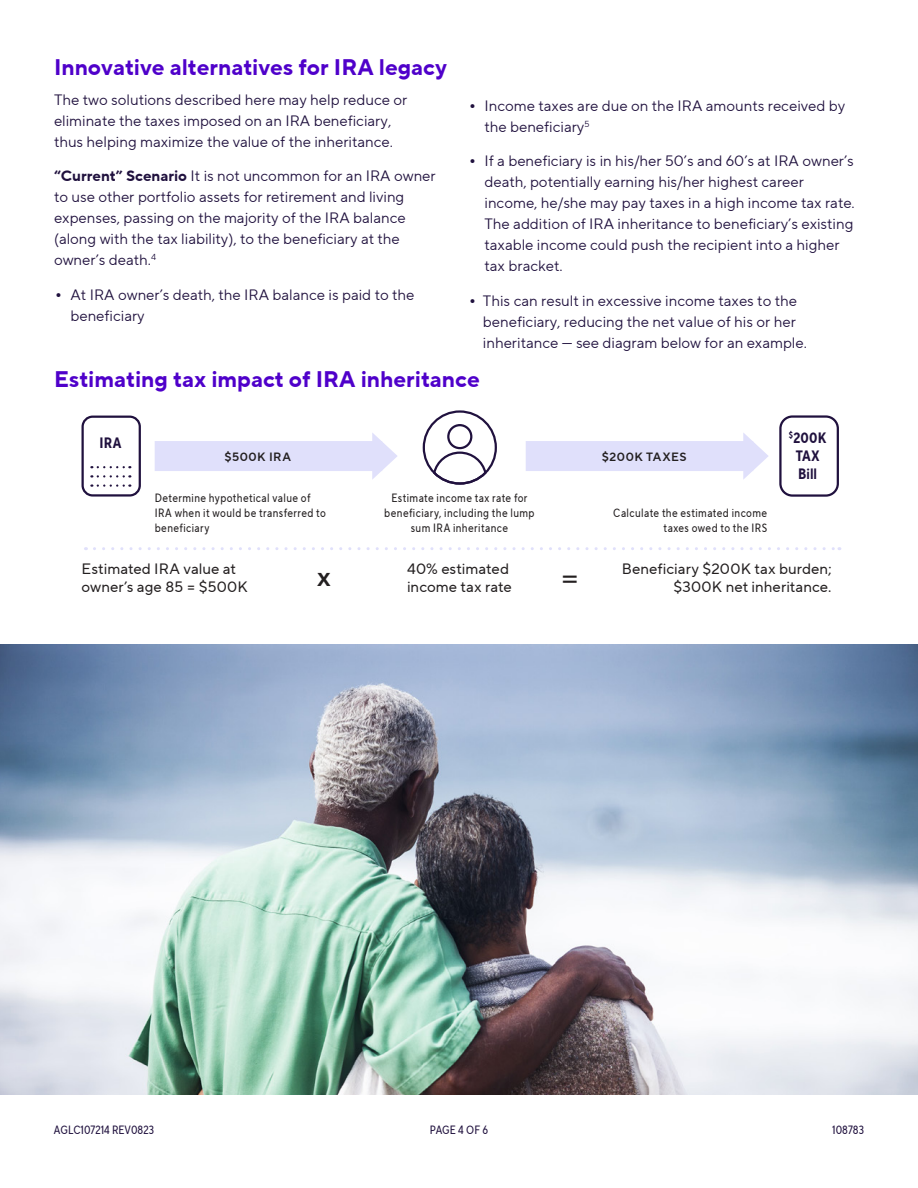
<style>
.page{position:relative;width:918px;height:1188px;background:#fff}
.page>*{position:absolute;margin:0;border:0;box-sizing:border-box;transform-origin:0 0}
.t1{font:27px "TT Norms Pro Dm Bd";color:#231f20}
.t2{font:27px "TT Norms Pro";color:#231f20;scale:1.25 1}
.t3{font:700 22.5px "TT Norms Pro";color:#4f00ca}
.t4{font:15px/21px "TT Norms Pro";color:#20113e}
.t5{font:15px/18px "TT Norms Pro";letter-spacing:.005em;color:#231f20}
.t6{font:700 15px/18px "TT Norms Pro Cond";letter-spacing:.01em;color:#20113e;text-align:center}
.t7{font:12px/15px "TT Norms Pro Cond";letter-spacing:.035em;color:#231f20}
.t8{font:12px "TT Norms Pro Cond";color:#20113e}
.t9{font:12px "TT Norms Pro Dm Bd";letter-spacing:.045em;color:#231f20}
.s1{font-weight:700}
.s2{font-size:21px}
</style>
<div class="page">
<img style="left:0;top:644px;width:918px;height:450px">
<div style="left:82px;top:416px;width:59px;height:81px;border:2px solid #20113e;border-radius:10px"></div>
<div style="left:779px;top:415px;width:60px;height:82px;border:2px solid #20113e;border-radius:12px"></div>
<div style="left:155px;top:441px;width:227px;height:30px;background:#e0e0fb"></div>
<div style="left:526px;top:441px;width:227px;height:30px;background:#e0e0fb"></div>
<svg style="left:743px;top:433px;width:25px;height:46px"></svg>
<svg style="left:98px;top:466px;width:32px;height:2px"></svg>
<svg style="left:98px;top:475px;width:32px;height:3px"></svg>
<svg style="left:98px;top:484px;width:32px;height:3px"></svg>
<div style="left:423px;top:410px;width:74px;height:75px;border:2px solid #20113e;border-radius:50%"></div>
<div style="left:447px;top:424px;width:25px;height:25px;border:2px solid #20113e;border-radius:50%"></div>
<svg style="left:432px;top:451px;width:56px;height:34px"></svg>
<svg style="left:372px;top:433px;width:25px;height:46px"></svg>
<svg style="left:94px;top:547px;width:746px;height:3px"></svg>
<h2 class="t3" style="left:54px;top:51px;width:395px">Innovative alternatives for IRA legacy</h2>
<p class="t4" style="left:54px;top:89px;width:355px">The two solutions described here may help reduce or eliminate the taxes imposed on an IRA beneficiary, thus helping maximize the value of the inheritance.</p>
<p class="t4" style="left:54px;top:166px;width:383px"><span class="s1">“Current” Scenario</span> It is not uncommon for an IRA owner to use other portfolio assets for retirement and living expenses, passing on the majority of the IRA balance (along with the tax liability), to the beneficiary at the owner’s death.<sup>4</sup></p>
<p class="t4" style="left:70px;top:284px;width:345px;text-indent:-16px"><span class="s2">•</span> At IRA owner’s death, the IRA balance is paid to the beneficiary</p>
<p class="t4" style="left:484px;top:95px;width:362px;text-indent:-16px"><span class="s2">•</span> Income taxes are due on the IRA amounts received by the beneficiary<sup>5</sup></p>
<p class="t4" style="left:484px;top:150px;width:372px;text-indent:-16px"><span class="s2">•</span> If a beneficiary is in his/her 50’s and 60’s at IRA owner’s death, potentially earning his/her highest career income, he/she may pay taxes in a high income tax rate.<br>The addition of IRA inheritance to beneficiary’s existing taxable income could push the recipient into a higher tax bracket.</p>
<p class="t4" style="left:483px;top:290px;width:325px;text-indent:-15px"><span class="s2">•</span> This can result in excessive income taxes to the beneficiary, reducing the net value of his or her inheritance — see diagram below for an example.</p>
<h2 class="t3" style="left:54px;top:362px;width:427px">Estimating tax impact of IRA inheritance</h2>
<p class="t6" style="left:99px;top:433px;width:23px">IRA</p>
<p class="t9" style="left:224px;top:448px;width:68px">$500K IRA</p>
<p class="t7" style="left:155px;top:490px;width:173px">Determine hypothetical value of<br>IRA when it would be transferred to beneficiary</p>
<p class="t7" style="left:384px;top:490px;width:152px;text-align:center">Estimate income tax rate for beneficiary, including the lump sum IRA inheritance</p>
<p class="t5" style="left:82px;top:560px;width:168px">Estimated IRA value at owner’s age 85 = $500K</p>
<p class="t1" style="left:317px;top:557px;width:16px">x</p>
<p class="t5" style="left:407px;top:560px;width:106px">40% estimated income tax rate</p>
<p class="t2" style="left:560px;top:559px;width:17px">=</p>
<p class="t9" style="left:602px;top:448px;width:86px">$200K TAXES</p>
<p class="t7" style="left:613px;top:505px;width:155px;text-align:right">Calculate the estimated income taxes owed to the IRS</p>
<p class="t6" style="left:789px;top:429px;width:39px"><sup>$</sup>200K<br>TAX<br>Bill</p>
<p class="t5" style="left:622px;top:560px;width:211px;text-align:right">Beneficiary $200K tax burden; $300K net inheritance.</p>
<p class="t8" style="left:54px;top:1121px;width:102px">AGLC107214 REV0823</p>
<p class="t8" style="left:430px;top:1121px;width:60px">PAGE 4 OF 6</p>
<p class="t8" style="left:832px;top:1121px;width:33px">108783</p>
</div>
